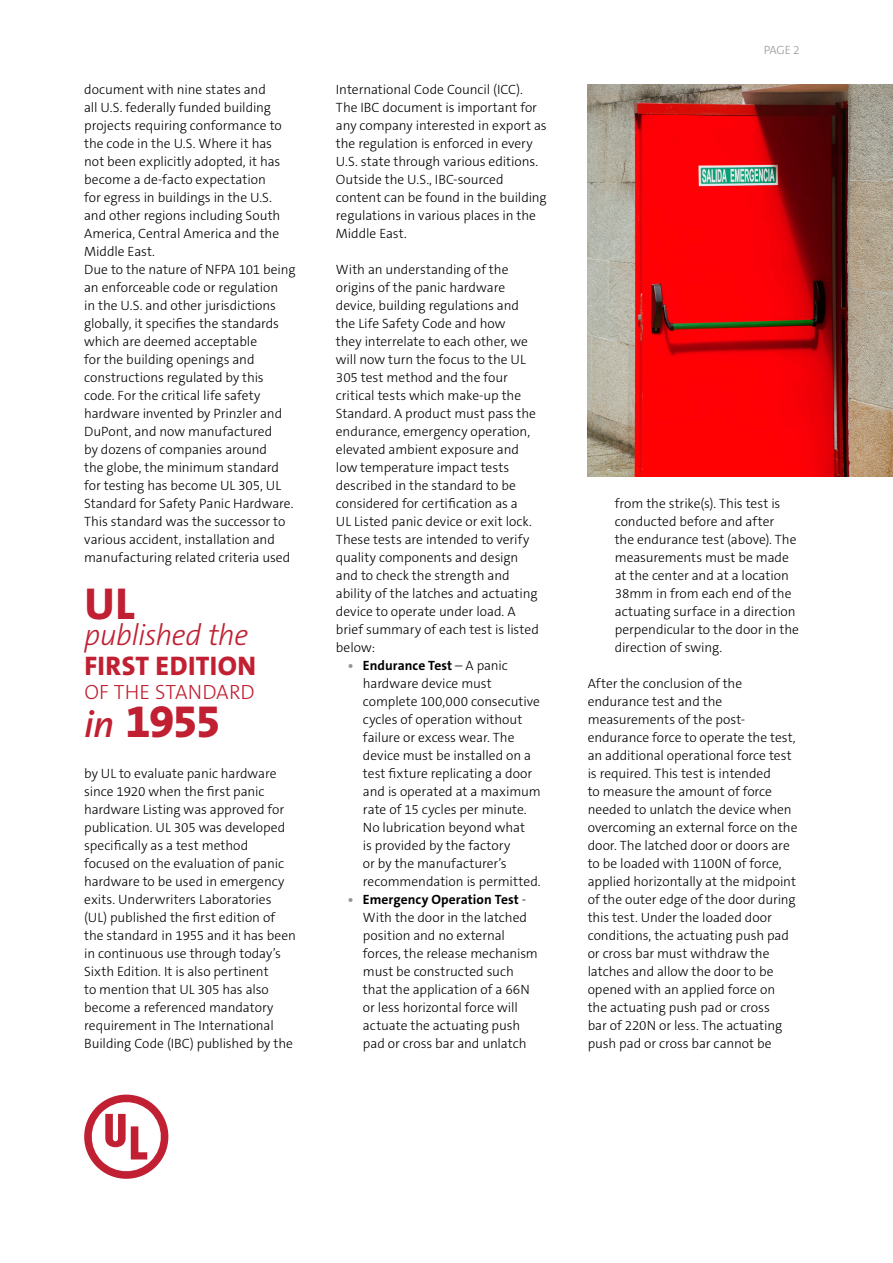
<style>
.page{position:relative;width:893px;height:1263px;background:#fff}
.page>*{position:absolute;margin:0;border:0;box-sizing:border-box;transform-origin:0 0}
.Body_Copy{font:800 45px "The Sans C5";letter-spacing:-.025em;color:#c02032}
.Body_Copy-2{font:italic 300 30px "The Sans C5";letter-spacing:-.02em;color:#c02032}
.Body_Copy-3{font:800 27px "The Sans C5";letter-spacing:.02em;color:#c02032}
.Body_Copy-4{font:300 20.7px "The Sans C5";letter-spacing:.005em;color:#c02032}
.Body_Copy-5{font:300 13.5px/18px "The Sans C5";letter-spacing:-.005em;color:#000}
.Page_Numbers{font:300 12px "The Sans C5";color:#939598}
.s1{font-weight:600;font-style:italic;font-size:37.5px}
.s2{font-weight:700;color:#939598}
.s3{font-weight:700}
</style>
<div class="page">
<svg style="left:84px;top:1094px;width:85px;height:85px"></svg>
<img style="left:588px;top:84px;width:305px;height:392px">
<p class="Body_Copy-5" style="left:84px;top:81px;width:199px">document with nine states and all U.S. federally funded building projects requiring conformance to the code in the U.S. Where it has not been explicitly adopted, it has become a de-facto expectation for egress in buildings in the U.S. and other regions including South<br>America, Central America and the<br>Middle East.</p>
<p class="Body_Copy-5" style="left:84px;top:261px;width:213px">Due to the nature of NFPA 101 being an enforceable code or regulation<br>in the U.S. and other jurisdictions globally, it specifies the standards which are deemed acceptable<br>for the building openings and constructions regulated by this code. For the critical life safety hardware invented by Prinzler and DuPont, and now manufactured<br>by dozens of companies around<br>the globe, the minimum standard for testing has become UL 305, UL Standard for Safety Panic Hardware.<br>This standard was the successor to various accident, installation and manufacturing related criteria used</p>
<p class="Body_Copy" style="left:85px;top:575px;width:52px">UL</p>
<p class="Body_Copy-2" style="left:84px;top:616px;width:166px">published the</p>
<p class="Body_Copy-3" style="left:84px;top:649px;width:173px">FIRST EDITION</p>
<p class="Body_Copy-4" style="left:84px;top:679px;width:172px">OF THE STANDARD</p>
<p class="Body_Copy" style="left:84px;top:693px;width:138px"><span class="s1">in</span> 1955</p>
<p class="Body_Copy-5" style="left:84px;top:765px;width:213px">by UL to evaluate panic hardware since 1920 when the first panic hardware Listing was approved for publication. UL 305 was developed specifically as a test method focused on the evaluation of panic hardware to be used in emergency exits. Underwriters Laboratories (UL) published the first edition of the standard in 1955 and it has been in continuous use through today’s Sixth Edition. It is also pertinent<br>to mention that UL 305 has also become a referenced mandatory requirement in The International Building Code (IBC) published by the</p>
<p class="Body_Copy-5" style="left:336px;top:81px;width:212px">International Code Council (ICC).<br>The IBC document is important for any company interested in export as the regulation is enforced in every<br>U.S. state through various editions.<br>Outside the U.S., IBC-sourced content can be found in the building regulations in various places in the<br>Middle East.</p>
<p class="Body_Copy-5" style="left:336px;top:261px;width:204px">With an understanding of the origins of the panic hardware device, building regulations and the Life Safety Code and how<br>they interrelate to each other, we will now turn the focus to the UL<br>305 test method and the four critical tests which make-up the<br>Standard. A product must pass the endurance, emergency operation, elevated ambient exposure and low temperature impact tests described in the standard to be considered for certification as a<br>UL Listed panic device or exit lock.<br>These tests are intended to verify quality components and design and to check the strength and ability of the latches and actuating device to operate under load. A brief summary of each test is listed below:</p>
<p class="Body_Copy-5" style="left:363px;top:657px;width:179px;text-indent:-15px"><span class="s2">•</span> <span class="s3">Endurance Test</span> – A panic hardware device must complete 100,000 consecutive cycles of operation without failure or excess wear. The device must be installed on a test fixture replicating a door and is operated at a maximum rate of 15 cycles per minute.<br>No lubrication beyond what<br>is provided by the factory<br>or by the manufacturer’s recommendation is permitted.</p>
<p class="Body_Copy-5" style="left:363px;top:891px;width:176px;text-indent:-15px"><span class="s2">•</span> <span class="s3">Emergency Operation Test</span> -<br>With the door in the latched position and no external forces, the release mechanism must be constructed such that the application of a 66N or less horizontal force will actuate the actuating push pad or cross bar and unlatch</p>
<p class="Page_Numbers" style="left:764px;top:42px;width:37px">PAGE 2</p>
<p class="Body_Copy-5" style="left:615px;top:494px;width:186px">from the strike(s). This test is conducted before and after<br>the endurance test (above). The measurements must be made at the center and at a location<br>38mm in from each end of the actuating surface in a direction perpendicular to the door in the direction of swing.</p>
<p class="Body_Copy-5" style="left:588px;top:674px;width:211px">After the conclusion of the endurance test and the measurements of the post&shy;endurance force to operate the test, an additional operational force test is required. This test is intended<br>to measure the amount of force needed to unlatch the device when overcoming an external force on the door. The latched door or doors are to be loaded with 1100N of force, applied horizontally at the midpoint of the outer edge of the door during this test. Under the loaded door conditions, the actuating push pad or cross bar must withdraw the latches and allow the door to be opened with an applied force on the actuating push pad or cross<br>bar of 220N or less. The actuating push pad or cross bar cannot be</p>
</div>
